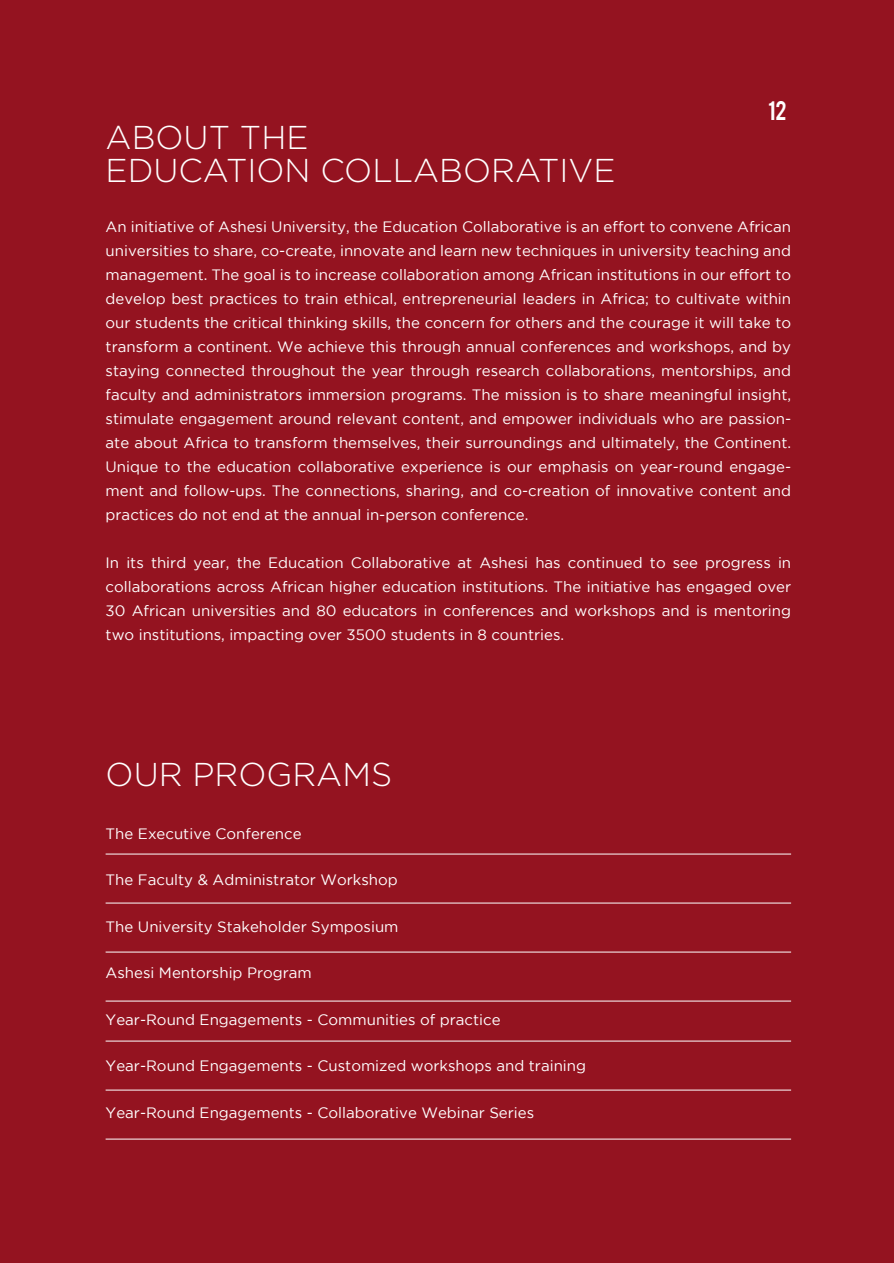
<style>
.page{position:relative;width:894px;height:1263px;background:#941320}
.page>*{position:absolute;margin:0;border:0;box-sizing:border-box;transform-origin:0 0}
.t1{font:300 33px/33px "Gotham";color:#fff}
.t2{font:21px "Bebas";color:#fff}
.t3{font:15px/24px "Gotham";color:#fff;text-align:justify}
</style>
<div class="page">
<hr style="left:106px;top:854px;width:685px;height:1px;background:#fff">
<hr style="left:106px;top:903px;width:685px;height:1px;background:#fff">
<hr style="left:106px;top:952px;width:685px;height:1px;background:#fff">
<hr style="left:106px;top:1001px;width:685px;height:1px;background:#fff">
<hr style="left:106px;top:1041px;width:685px;height:1px;background:#fff">
<hr style="left:106px;top:1090px;width:685px;height:1px;background:#fff">
<hr style="left:106px;top:1139px;width:685px;height:1px;background:#fff">
<h1 class="t1" style="left:106px;top:120px;width:511px">ABOUT THE<br>EDUCATION COLLABORATIVE</h1>
<h2 class="t2" style="left:768px;top:96px;width:20px">12</h2>
<p class="t3" style="left:106px;top:215px;width:687px">An initiative of Ashesi University, the Education Collaborative is an effort to convene African universities to share, co-create, innovate and learn new techniques in university teaching and management. The goal is to increase collaboration among African institutions in our effort to develop best practices to train ethical, entrepreneurial leaders in Africa; to cultivate within our students the critical thinking skills, the concern for others and the courage it will take to transform a continent. We achieve this through annual conferences and workshops, and by staying connected throughout the year through research collaborations, mentorships, and faculty and administrators immersion programs. The mission is to share meaningful insight, stimulate engagement around relevant content, and empower individuals who are passion&shy;ate about Africa to transform themselves, their surroundings and ultimately, the Continent.<br>Unique to the education collaborative experience is our emphasis on year-round engage&shy;ment and follow-ups. The connections, sharing, and co-creation of innovative content and practices do not end at the annual in-person conference.</p>
<p class="t3" style="left:106px;top:551px;width:687px">In its third year, the Education Collaborative at Ashesi has continued to see progress in collaborations across African higher education institutions. The initiative has engaged over 30 African universities and 80 educators in conferences and workshops and is mentoring two institutions, impacting over 3500 students in 8 countries.</p>
<h1 class="t1" style="left:106px;top:757px;width:288px">OUR PROGRAMS</h1>
<p class="t3" style="left:106px;top:821px;width:197px">The Executive Conference</p>
<p class="t3" style="left:106px;top:868px;width:294px">The Faculty &amp; Administrator Workshop</p>
<p class="t3" style="left:106px;top:914px;width:294px">The University Stakeholder Symposium</p>
<p class="t3" style="left:106px;top:961px;width:208px">Ashesi Mentorship Program</p>
<p class="t3" style="left:106px;top:1007px;width:396px">Year-Round Engagements - Communities of practice</p>
<p class="t3" style="left:106px;top:1054px;width:482px">Year-Round Engagements - Customized workshops and training</p>
<p class="t3" style="left:106px;top:1100px;width:430px">Year-Round Engagements - Collaborative Webinar Series</p>
</div>
